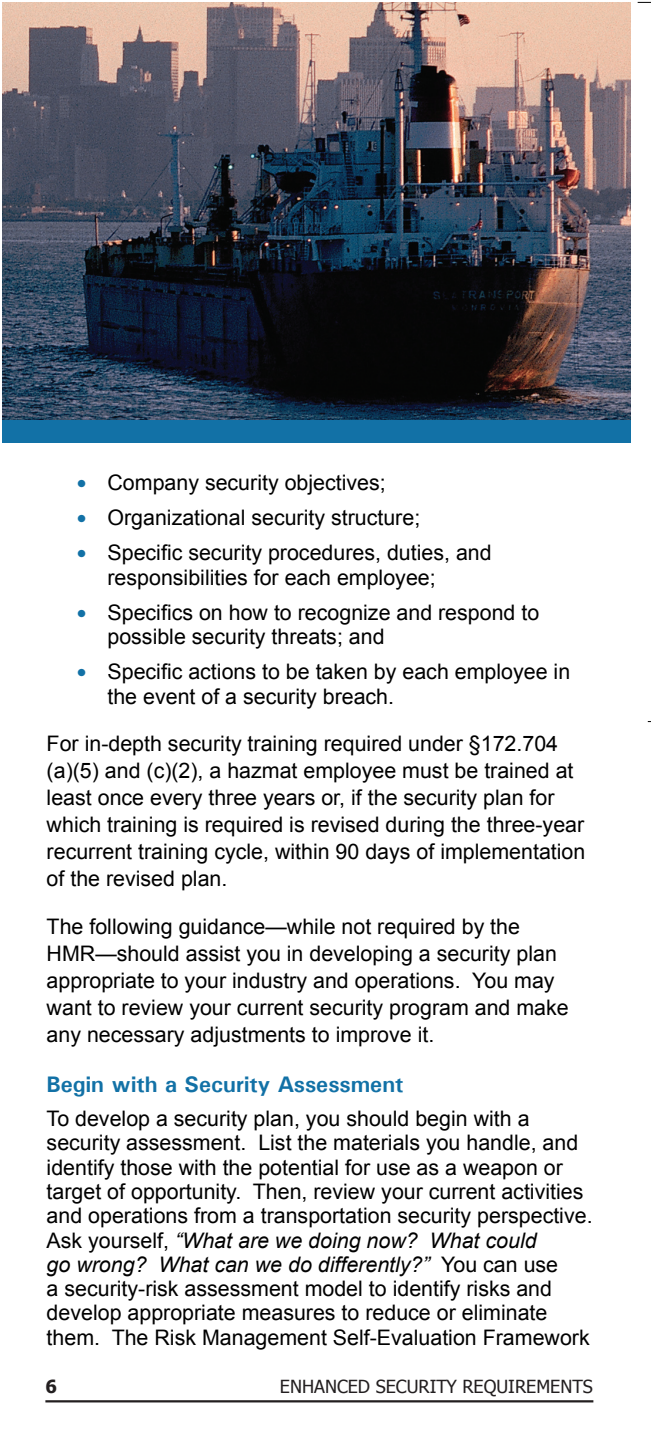
<style>
.page{position:relative;width:651px;height:1442px;background:#fff}
.page>*{position:absolute;margin:0;border:0;box-sizing:border-box;transform-origin:0 0}
.t1{font:700 22.5px "Univers";color:#1271a6}
.t2{font:21.38px/24.3px "Arial";color:#000}
.t3{font:18px "Tahoma";color:#231f20}
.t4{font:700 18px "Tahoma";color:#231f20}
.s1{font-family:"Verdana";font-size:20.25px;color:#1271a6}
.s2{font-style:italic}
</style>
<div class="page">
<hr style="left:45px;top:1400px;width:548px;height:2px;background:#231f20">
<svg style="left:637px;top:1px;width:13px;height:2px"></svg>
<img style="left:2px;top:2px;width:628px;height:418px">
<div style="left:2px;top:420px;width:624px;height:23px;background:#1271a6"></div>
<hr style="left:626px;top:420px;width:4px;height:23px;background:#1271a6">
<p class="t2" style="left:76px;top:470px;width:311px"><span class="s1">•</span> Company security objectives;</p>
<p class="t2" style="left:76px;top:505px;width:345px"><span class="s1">•</span> Organizational security structure;</p>
<p class="t2" style="left:76px;top:540px;width:417px"><span class="s1">•</span> Specific security procedures, duties, and</p>
<p class="t2" style="left:107px;top:565px;width:329px">responsibilities for each employee;</p>
<p class="t2" style="left:76px;top:600px;width:464px"><span class="s1">•</span> Specifics on how to recognize and respond to</p>
<p class="t2" style="left:107px;top:625px;width:278px">possible security threats; and</p>
<p class="t2" style="left:76px;top:659px;width:495px"><span class="s1">•</span> Specific actions to be taken by each employee in</p>
<p class="t2" style="left:107px;top:684px;width:288px">the event of a security breach.</p>
<p class="t2" style="left:47px;top:730px;width:528px;line-height:27px">For in-depth security training required under §172.704 (a)(5) and (c)(2), a hazmat employee must be trained at</p>
<p class="t2" style="left:47px;top:784px;width:538px;line-height:27px">least once every three years or, if the security plan for which training is required is revised during the three-year</p>
<p class="t2" style="left:47px;top:839px;width:540px">recurrent training cycle, within 90 days of implementation</p>
<p class="t2" style="left:47px;top:866px;width:182px">of the revised plan.</p>
<p class="t2" style="left:47px;top:914px;width:474px">The following guidance—while not required by the</p>
<p class="t2" style="left:47px;top:941px;width:511px">HMR—should assist you in developing a security plan</p>
<p class="t2" style="left:47px;top:966px;width:523px;line-height:27px">appropriate to your industry and operations. You may want to review your current security program and make any necessary adjustments to improve it.</p>
<h5 class="t1" style="left:47px;top:1070px;width:358px">Begin with a Security Assessment</h5>
<p class="t2" style="left:47px;top:1106px;width:547px">To develop a security plan, you should begin with a security assessment. List the materials you handle, and identify those with the potential for use as a weapon or target of opportunity. Then, review your current activities and operations from a transportation security perspective.<br>Ask yourself, <span class="s2">“What are we doing now? What could<br>go wrong? What can we do differently?”</span> You can use<br>a security-risk assessment model to identify risks and develop appropriate measures to reduce or eliminate</p>
<p class="t2" style="left:47px;top:1325px;width:544px">them. The Risk Management Self-Evaluation Framework</p>
<p class="t4" style="left:45px;top:1373px;width:13px">6</p>
<p class="t3" style="left:280px;top:1374px;width:314px">ENHANCED SECURITY REQUIREMENTS</p>
</div>
